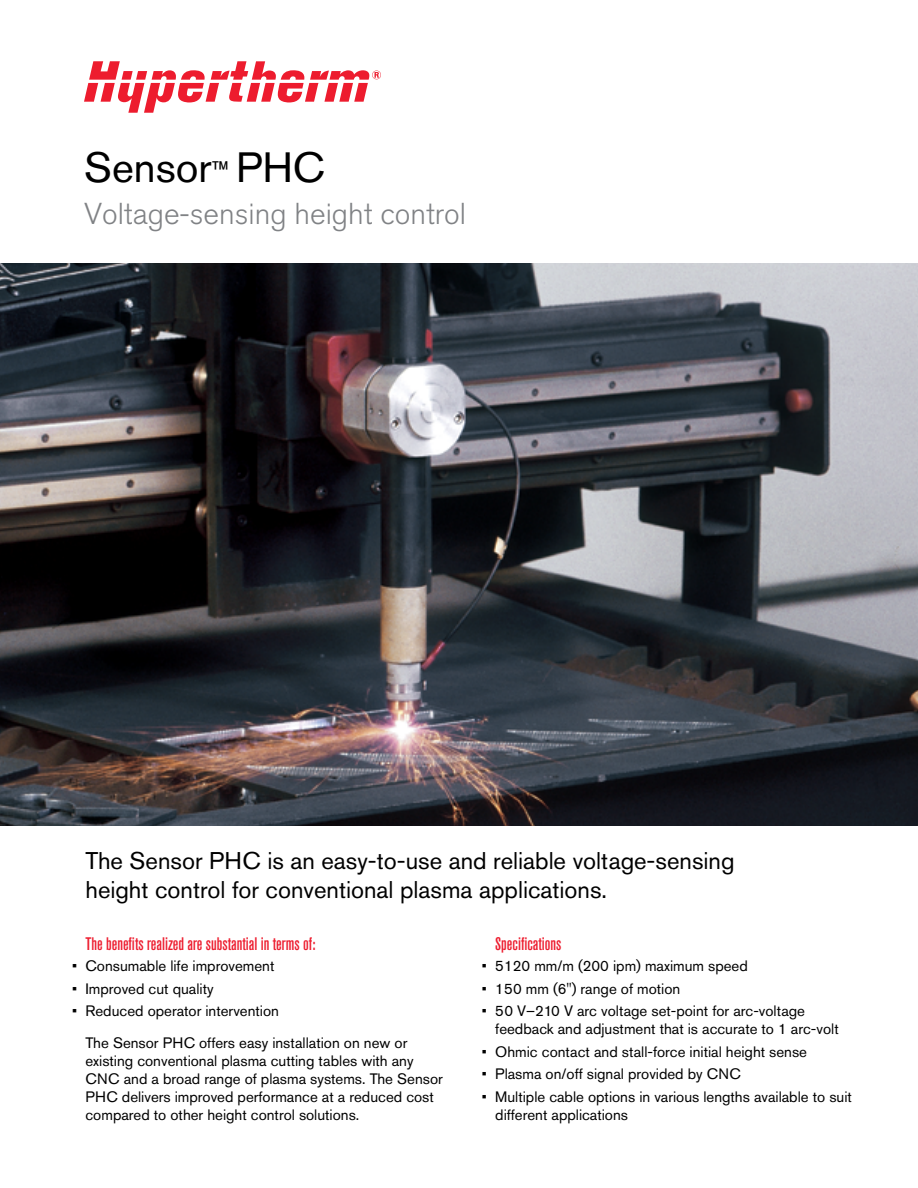
<style>
.page{position:relative;width:918px;height:1188px;background:#fff}
.page>*{position:absolute;margin:0;border:0;box-sizing:border-box;transform-origin:0 0}
.Cover_title_Prod_-_2{font:42px "Akzidenz Grotesk Pro";color:#000}
.Cover_subtitle_Prod{font:300 30px "Akzidenz Grotesk Pro";color:#808285}
.A_Head_Prod_-_16_19{font:24px/28.5px "Akzidenz Grotesk Pro";color:#000}
.B_Head_indent_Prod{font:500 condensed 18px "Akzidenz Grotesk Pro";color:#ed1c2e}
.Bullets_-_no_space_a{font:15px/18px "Akzidenz Grotesk Pro";color:#000}
.Bullets_-_space_afte{font:15px "Akzidenz Grotesk Pro";color:#000}
.s1{font-size:25.2px}
</style>
<div class="page">
<img style="left:0;top:263px;width:918px;height:562px">
<svg style="left:84px;top:61px;width:297px;height:52px"></svg>
<p class="Cover_title_Prod_-_2" style="left:84px;top:140px;width:243px">Sensor<span class="s1">™</span> PHC</p>
<p class="Cover_subtitle_Prod" style="left:84px;top:194px;width:384px">Voltage-sensing height control</p>
<p class="A_Head_Prod_-_16_19" style="left:86px;top:847px;width:651px">The Sensor PHC is an easy-to-use and reliable voltage-sensing height control for conventional plasma applications.</p>
<p class="B_Head_indent_Prod" style="left:495px;top:932px;width:68px">Specifications</p>
<p class="Bullets_-_no_space_a" style="left:482px;top:957px;width:268px">• 5120 mm/m (200 ipm) maximum speed</p>
<p class="Bullets_-_no_space_a" style="left:482px;top:979px;width:200px">• 150 mm (6") range of motion</p>
<p class="Bullets_-_no_space_a" style="left:495px;top:1002px;width:345px;text-indent:-14px">• 50 V–210 V arc voltage set-point for arc-voltage feedback and adjustment that is accurate to 1 arc-volt</p>
<p class="Bullets_-_no_space_a" style="left:482px;top:1042px;width:327px">• Ohmic contact and stall-force initial height sense</p>
<p class="Bullets_-_no_space_a" style="left:482px;top:1065px;width:261px">• Plasma on/off signal provided by CNC</p>
<p class="Bullets_-_no_space_a" style="left:495px;top:1087px;width:358px;text-indent:-14px">• Multiple cable options in various lengths available to suit different applications</p>
<p class="B_Head_indent_Prod" style="left:86px;top:932px;width:232px">The benefits realized are substantial in terms of:</p>
<p class="Bullets_-_no_space_a" style="left:72px;top:957px;width:204px">• Consumable life improvement</p>
<p class="Bullets_-_no_space_a" style="left:72px;top:980px;width:143px">• Improved cut quality</p>
<p class="Bullets_-_space_afte" style="left:72px;top:1001px;width:208px">• Reduced operator intervention</p>
<p class="Bullets_-_no_space_a" style="left:86px;top:1034px;width:359px">The Sensor PHC offers easy installation on new or existing conventional plasma cutting tables with any CNC and a broad range of plasma systems. The Sensor PHC delivers improved performance at a reduced cost compared to other height control solutions.</p>
</div>
